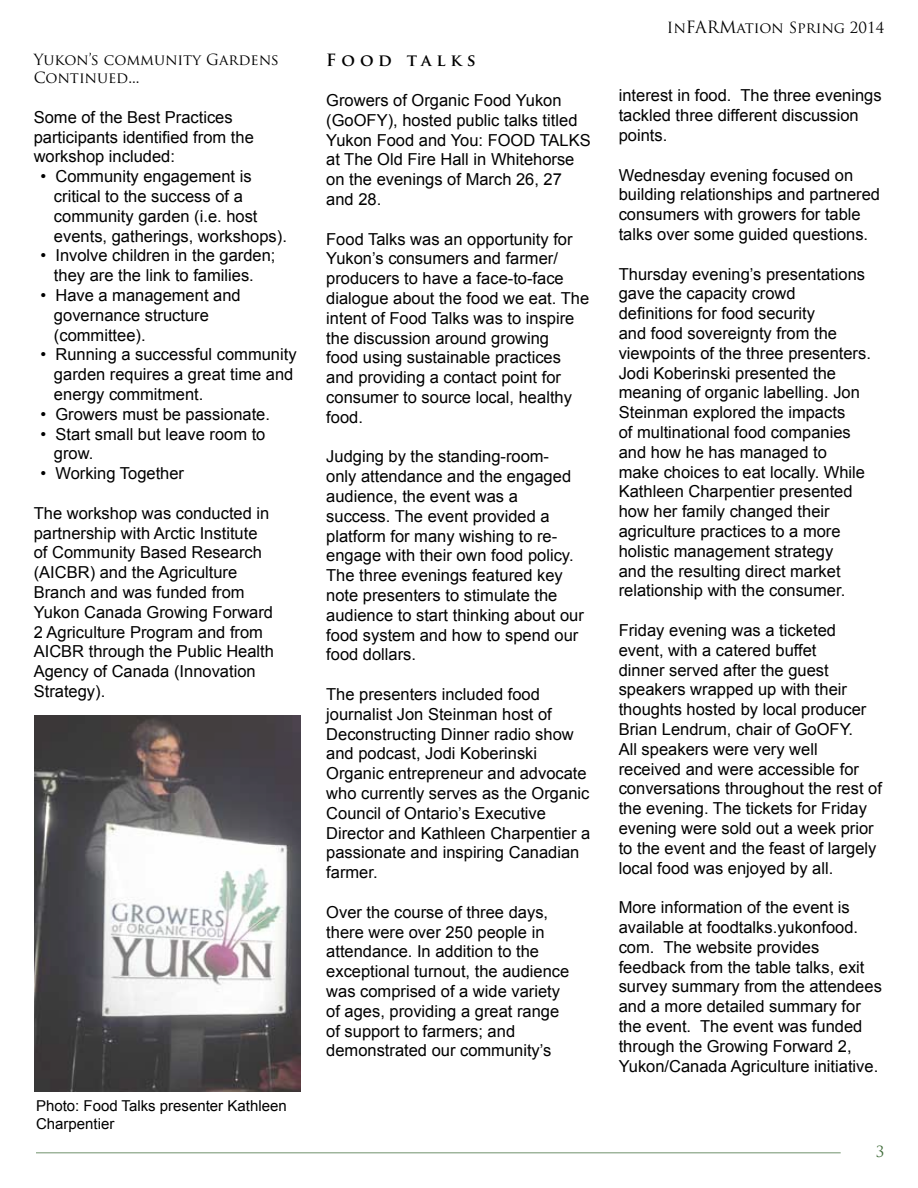
<style>
.page{position:relative;width:918px;height:1188px;background:#fff}
.page>*{position:absolute;margin:0;border:0;box-sizing:border-box;transform-origin:0 0}
.t1{font:16.5px/19.8px "Arial";color:#000}
.t2{font:700 16.5px "Trajan Pro";letter-spacing:.3em;color:#000}
.t3{font:15px/18px "Trajan Pro";color:#000}
.t4{font:15px/18px "Arial";color:#000}
.t5{font:15px "Trajan Pro";color:#406c3a}
.s1{font-size:16.5px}
</style>
<div class="page">
<hr style="left:36px;top:1152px;width:805px;height:2px;background:#406c3a">
<img style="left:35px;top:716px;width:265px;height:376px">
<p class="t3" style="left:34px;top:51px;width:247px">Yukon’s community Gardens<br>Continued...</p>
<p class="t1" style="left:34px;top:107px;width:222px">Some of the Best Practices participants identified from the workshop included:</p>
<p class="t1" style="left:54px;top:167px;width:234px;text-indent:-13px">• Community engagement is critical to the success of a community garden (i.e. host events, gatherings, workshops).</p>
<p class="t1" style="left:40px;top:246px;width:237px;text-align:center">• Involve children in the garden; they are the link to families.</p>
<p class="t1" style="left:54px;top:286px;width:188px;text-indent:-13px">• Have a management and governance structure (committee).</p>
<p class="t1" style="left:54px;top:345px;width:244px;text-indent:-13px">• Running a successful community garden requires a great time and energy commitment.</p>
<p class="t1" style="left:40px;top:404px;width:231px">• Growers must be passionate.</p>
<p class="t1" style="left:54px;top:424px;width:213px;text-indent:-13px">• Start small but leave room to grow.</p>
<p class="t1" style="left:40px;top:464px;width:145px">• Working Together</p>
<p class="t1" style="left:34px;top:503px;width:242px">The workshop was conducted in partnership with Arctic Institute of Community Based Research (AICBR) and the Agriculture<br>Branch and was funded from<br>Yukon Canada Growing Forward<br>2 Agriculture Program and from<br>AICBR through the Public Health<br>Agency of Canada (Innovation<br>Strategy).</p>
<p class="t4" style="left:36px;top:1097px;width:252px">Photo: Food Talks presenter Kathleen<br>Charpentier</p>
<p class="t2" style="left:326px;top:50px;width:151px">Food talks</p>
<p class="t1" style="left:326px;top:90px;width:266px">Growers of Organic Food Yukon (GoOFY), hosted public talks titled<br>Yukon Food and You: FOOD TALKS at The Old Fire Hall in Whitehorse on the evenings of March 26, 27 and 28.</p>
<p class="t1" style="left:326px;top:229px;width:264px">Food Talks was an opportunity for<br>Yukon’s consumers and farmer/ producers to have a face-to-face dialogue about the food we eat. The intent of Food Talks was to inspire the discussion around growing<br>food using sustainable practices and providing a contact point for consumer to source local, healthy food.</p>
<p class="t1" style="left:326px;top:447px;width:259px">Judging by the standing-room-<br>only attendance and the engaged audience, the event was a success. The event provided a platform for many wishing to re&shy;engage with their own food policy.<br>The three evenings featured key note presenters to stimulate the audience to start thinking about our food system and how to spend our food dollars.</p>
<p class="t1" style="left:326px;top:684px;width:266px">The presenters included food journalist Jon Steinman host of<br>Deconstructing Dinner radio show and podcast, Jodi Koberinski<br>Organic entrepreneur and advocate who currently serves as the Organic<br>Council of Ontario’s Executive<br>Director and Kathleen Charpentier a passionate and inspiring Canadian farmer.</p>
<p class="t1" style="left:326px;top:902px;width:245px">Over the course of three days, there were over 250 people in attendance. In addition to the exceptional turnout, the audience was comprised of a wide variety of ages, providing a great range of support to farmers; and demonstrated our community’s</p>
<p class="t3" style="left:667px;top:19px;width:219px">In<span class="s1">FARM</span>ation Spring 2014</p>
<p class="t1" style="left:619px;top:86px;width:264px">interest in food. The three evenings tackled three different discussion points.</p>
<p class="t1" style="left:619px;top:165px;width:263px">Wednesday evening focused on building relationships and partnered consumers with growers for table talks over some guided questions.</p>
<p class="t1" style="left:619px;top:264px;width:254px">Thursday evening’s presentations gave the capacity crowd definitions for food security<br>and food sovereignty from the viewpoints of the three presenters.<br>Jodi Koberinski presented the meaning of organic labelling. Jon<br>Steinman explored the impacts<br>of multinational food companies and how he has managed to make choices to eat locally. While<br>Kathleen Charpentier presented how her family changed their agriculture practices to a more holistic management strategy<br>and the resulting direct market relationship with the consumer.</p>
<p class="t1" style="left:619px;top:620px;width:265px">Friday evening was a ticketed event, with a catered buffet<br>dinner served after the guest speakers wrapped up with their thoughts hosted by local producer<br>Brian Lendrum, chair of GoOFY.<br>All speakers were very well received and were accessible for conversations throughout the rest of the evening. The tickets for Friday evening were sold out a week prior to the event and the feast of largely local food was enjoyed by all.</p>
<p class="t1" style="left:619px;top:898px;width:265px">More information of the event is available at foodtalks.yukonfood. com. The website provides feedback from the table talks, exit survey summary from the attendees and a more detailed summary for the event. The event was funded through the Growing Forward 2,<br>Yukon/Canada Agriculture initiative.</p>
<p class="t5" style="left:876px;top:1142px;width:10px">3</p>
</div>
